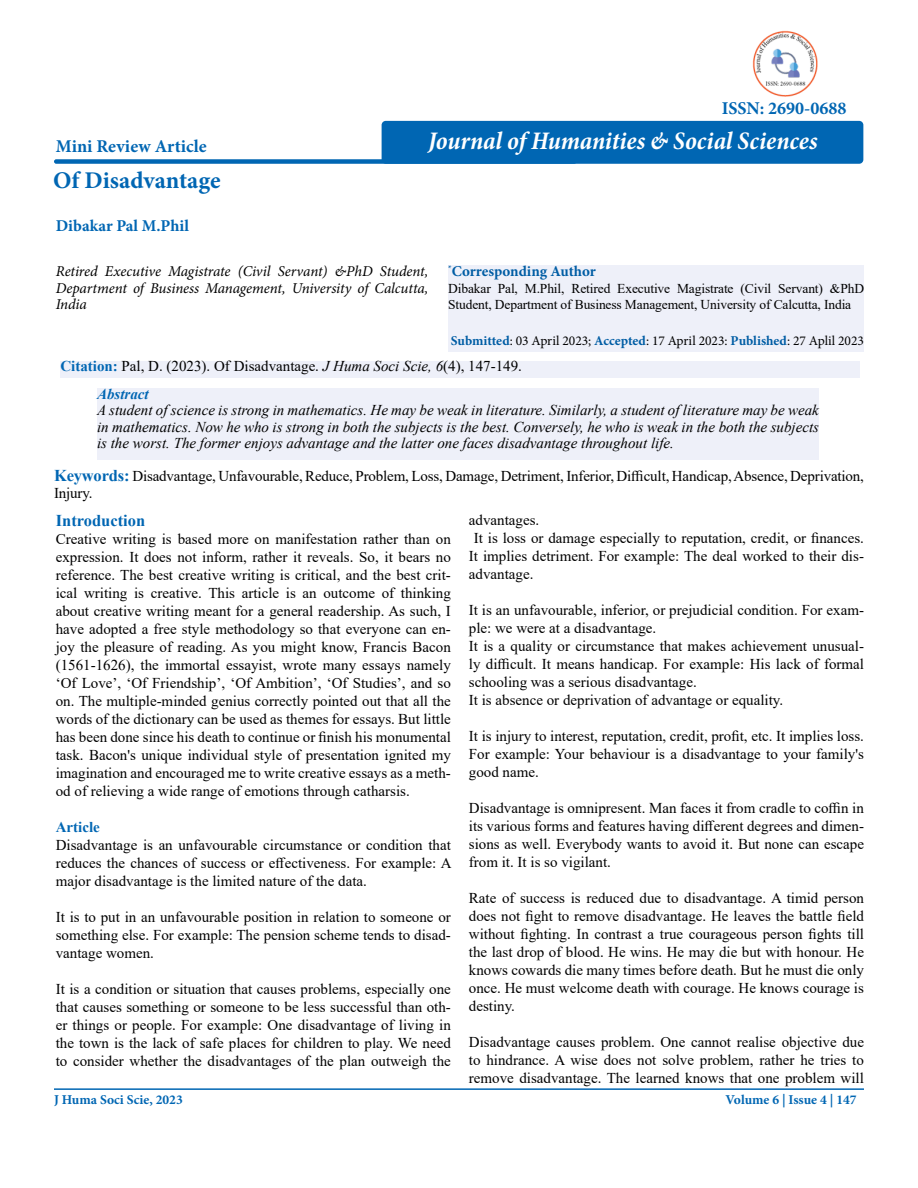
<style>
.page{position:relative;width:918px;height:1188px;background:#fff}
.page>*{position:absolute;margin:0;border:0;box-sizing:border-box;transform-origin:0 0}
.t1{font:italic 700 condensed 25.5px "Minion Pro";color:#fff}
.t2{font:700 24px "Minion Pro";color:#0066b3}
.t3{font:700 18px "Minion Pro";color:#0066b3}
.t4{font:700 16.5px "Minion Pro";color:#0066b3}
.t5{font:700 16.5px "Times New Roman";color:#0066b3}
.t6{font:15px/18px "Times New Roman";color:#000;text-align:justify}
.t7{font:italic 15px/16.5px "Times New Roman";color:#000;text-align:justify}
.t8{font:italic 15px/16.5px "Minion Pro";letter-spacing:-.01em;color:#000;text-align:justify}
.t9{font:700 15px "Minion Pro";color:#005da4}
.t10{font:italic 700 15px "Times New Roman";color:#0066b3}
.t11{font:700 15px "Times New Roman";color:#0066b3}
.t12{font:13.5px/16.5px "Times New Roman";letter-spacing:-.01em;color:#000}
.t13{font:13.5px "Minion Pro";color:#000}
.t14{font:700 13.5px "Minion Pro";color:#0066b3}
.s1{font-weight:700;color:#005da4}
.s2{font-weight:700;color:#0066b3}
.s3{font-style:italic}
.s4{font-weight:700;font-size:16.5px;color:#0066b3}
</style>
<div class="page">
<div style="left:60px;top:361px;width:800px;height:17px;background:#eef0f9"></div>
<div style="left:54px;top:159px;width:523px;height:5px;background:#0066b3;border-radius:2px"></div>
<hr style="left:54px;top:1088px;width:810px;height:2px;background:#0066b3">
<div style="left:382px;top:121px;width:481px;height:43px;background:#0066b3;border-radius:4px"></div>
<div style="left:448px;top:266px;width:416px;height:86px;background:#eef0f9"></div>
<div style="left:97px;top:388px;width:722px;height:72px;background:#eef0f9"></div>
<img style="left:752px;top:30px;width:66px;height:67px">
<p class="t3" style="left:56px;top:133px;width:153px">Mini Review Article</p>
<h2 class="t2" style="left:53px;top:164px;width:169px">Of Disadvantage</h2>
<p class="t3" style="left:722px;top:95px;width:126px">ISSN: 2690-0688</p>
<h1 class="t1" style="left:428px;top:123px;width:391px">Journal of Humanities &amp; Social Sciences</h1>
<p class="t4" style="left:56px;top:214px;width:135px">Dibakar Pal M.Phil</p>
<p class="t8" style="left:56px;top:263px;width:374px">Retired Executive Magistrate (Civil Servant) &amp;PhD Student, Department of Business Management, University of Calcutta, India</p>
<p class="t9" style="left:448px;top:261px;width:149px"><sup>*</sup>Corresponding Author</p>
<p class="t12" style="left:448px;top:280px;width:417px">Dibakar Pal, M.Phil, Retired Executive Magistrate (Civil Servant) &amp;PhD<br>Student, Department of Business Management, University of Calcutta, India</p>
<p class="t13" style="left:451px;top:332px;width:415px"><span class="s1">Submitted</span>: 03 April 2023; <span class="s1">Accepted</span>: 17 April 2023: <span class="s1">Published</span>: 27 Aplil 2023</p>
<p class="t6" style="left:60px;top:357px;width:463px"><span class="s2">Citation:</span> Pal, D. (2023). Of Disadvantage. <span class="s3">J Huma Soci Scie, 6</span>(4), 147-149.</p>
<p class="t10" style="left:97px;top:383px;width:53px">Abstract</p>
<p class="t7" style="left:97px;top:402px;width:724px">A student of science is strong in mathematics. He may be weak in literature. Similarly, a student of literature may be weak in mathematics. Now he who is strong in both the subjects is the best. Conversely, he who is weak in the both the subjects is the worst. The former enjoys advantage and the latter one faces disadvantage throughout life.</p>
<p class="t6" style="left:54px;top:468px;width:812px;line-height:16.5px"><span class="s4">Keywords:</span> Disadvantage, Unfavourable, Reduce, Problem, Loss, Damage, Detriment, Inferior, Difficult, Handicap, Absence, Deprivation,<br>Injury.</p>
<p class="t5" style="left:56px;top:509px;width:91px">Introduction</p>
<p class="t6" style="left:56px;top:529px;width:397px">Creative writing is based more on manifestation rather than on expression. It does not inform, rather it reveals. So, it bears no reference. The best creative writing is critical, and the best crit&shy;ical writing is creative. This article is an outcome of thinking about creative writing meant for a general readership. As such, I have adopted a free style methodology so that everyone can en&shy;joy the pleasure of reading. As you might know, Francis Bacon (1561-1626), the immortal essayist, wrote many essays namely ‘Of Love’, ‘Of Friendship’, ‘Of Ambition’, ‘Of Studies’, and so on. The multiple-minded genius correctly pointed out that all the words of the dictionary can be used as themes for essays. But little has been done since his death to continue or finish his monumental task. Bacon's unique individual style of presentation ignited my imagination and encouraged me to write creative essays as a meth&shy;od of relieving a wide range of emotions through catharsis.</p>
<p class="t11" style="left:56px;top:816px;width:46px">Article</p>
<p class="t6" style="left:56px;top:835px;width:397px">Disadvantage is an unfavourable circumstance or condition that reduces the chances of success or effectiveness. For example: A major disadvantage is the limited nature of the data.</p>
<p class="t6" style="left:56px;top:907px;width:397px">It is to put in an unfavourable position in relation to someone or something else. For example: The pension scheme tends to disad&shy;vantage women.</p>
<p class="t6" style="left:56px;top:979px;width:397px">It is a condition or situation that causes problems, especially one that causes something or someone to be less successful than oth&shy;er things or people. For example: One disadvantage of living in the town is the lack of safe places for children to play. We need to consider whether the disadvantages of the plan outweigh the</p>
<p class="t14" style="left:54px;top:1090px;width:130px">J Huma Soci Scie, 2023</p>
<p class="t6" style="left:469px;top:511px;width:72px">advantages.</p>
<p class="t6" style="left:474px;top:529px;width:392px">It is loss or damage especially to reputation, credit, or finances.</p>
<p class="t6" style="left:469px;top:547px;width:397px">It implies detriment. For example: The deal worked to their dis-</p>
<p class="t6" style="left:469px;top:565px;width:66px">advantage.</p>
<p class="t6" style="left:469px;top:601px;width:397px;text-align:left">It is an unfavourable, inferior, or prejudicial condition. For exam&shy;ple: we were at a disadvantage.<br>It is a quality or circumstance that makes achievement unusual&shy;ly difficult. It means handicap. For example: His lack of formal schooling was a serious disadvantage.<br>It is absence or deprivation of advantage or equality.</p>
<p class="t6" style="left:469px;top:727px;width:397px">It is injury to interest, reputation, credit, profit, etc. It implies loss.<br>For example: Your behaviour is a disadvantage to your family's good name.</p>
<p class="t6" style="left:469px;top:799px;width:397px">Disadvantage is omnipresent. Man faces it from cradle to coffin in its various forms and features having different degrees and dimen&shy;sions as well. Everybody wants to avoid it. But none can escape from it. It is so vigilant.</p>
<p class="t6" style="left:469px;top:889px;width:397px">Rate of success is reduced due to disadvantage. A timid person does not fight to remove disadvantage. He leaves the battle field without fighting. In contrast a true courageous person fights till the last drop of blood. He wins. He may die but with honour. He knows cowards die many times before death. But he must die only once. He must welcome death with courage. He knows courage is destiny.</p>
<p class="t6" style="left:469px;top:1033px;width:397px">Disadvantage causes problem. One cannot realise objective due to hindrance. A wise does not solve problem, rather he tries to remove disadvantage. The learned knows that one problem will</p>
<p class="t14" style="left:726px;top:1090px;width:133px">Volume 6 | Issue 4 | 147</p>
</div>
